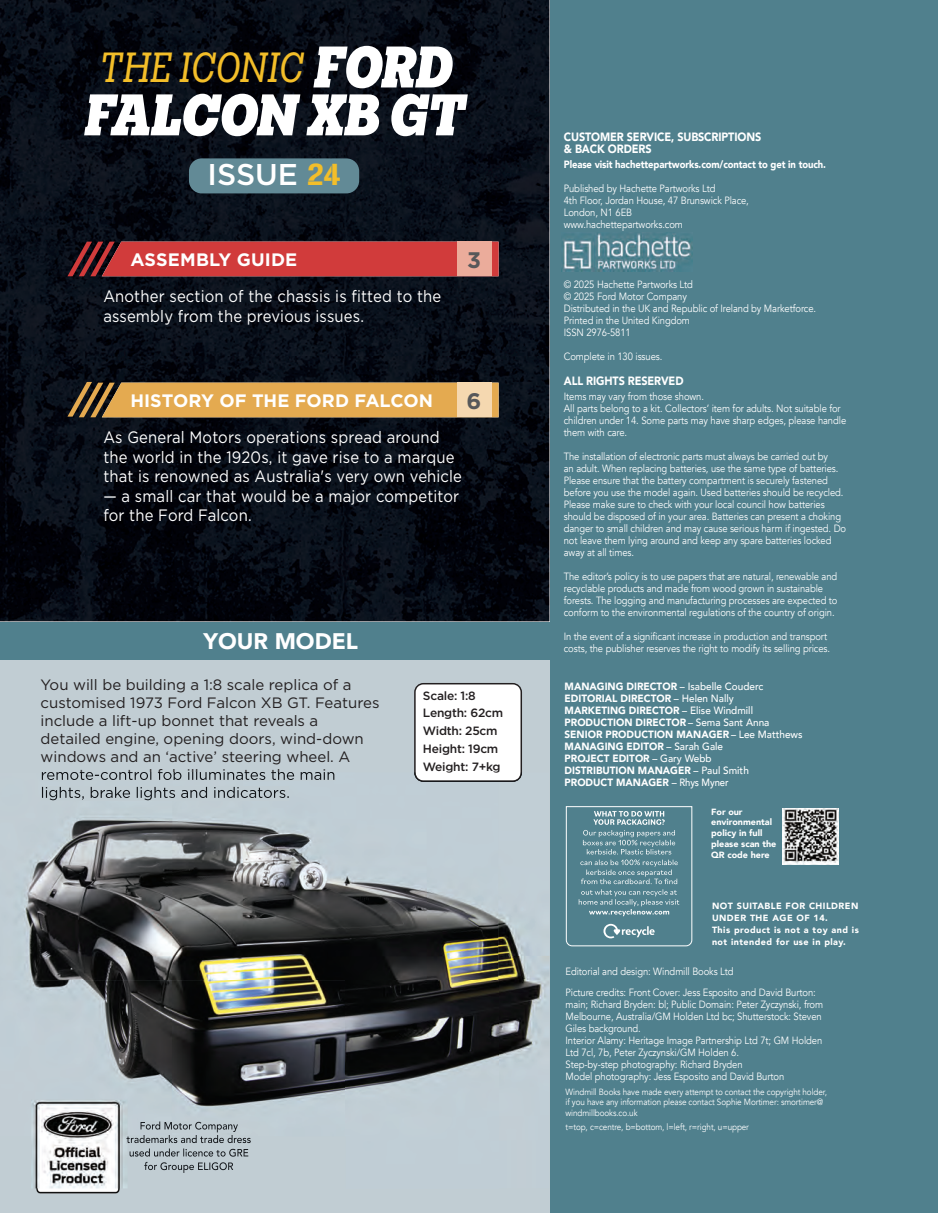
<style>
.page{position:relative;width:938px;height:1213px;background:#fff}
.page>*{position:absolute;margin:0;border:0;box-sizing:border-box;transform-origin:0 0}
.t1{font:italic 800 54.6px "Elizeth Condensed";color:#fff;scale:1.04 1}
.t2{font:italic 39.3px "Elizeth Condensed";letter-spacing:.02em;color:#f3be29;scale:1.04 1}
.t3{font:500 30px "Gotham";color:#fff}
.t4{font:900 22.5px "Avenir";color:#fff}
.t5{font:700 22.5px "Gotham";color:#57585a}
.t6{font:700 18px "Gotham";letter-spacing:.005em;color:#fff}
.t7{font:16.5px/19.5px "Gotham";letter-spacing:.01em;color:#fff;scale:.9 1}
.t8{font:15px/18px "Gotham";color:#231f20}
.t9{font:900 12px/12px "Avenir";letter-spacing:-.01em;color:#fff;scale:.9 1}
.t10{font:500 12px/17.7px "Gotham";letter-spacing:-.02em;color:#231f20}
.t11{font:10.5px/12px "Avenir";letter-spacing:-.01em;color:#fff;scale:.9 1}
.t12{font:900 10.5px/12.1px "Avenir";color:#fff;scale:.95 1}
.t13{font:900 10.5px "Avenir";color:#fff;scale:.9 1}
.t14{font:9px/10.5px "Avenir";letter-spacing:-.01em;color:#fff;scale:.9 1}
.t15{font:900 9px/12px "Avenir";letter-spacing:.05em;color:#fff}
.t16{font:900 9px/10.8px "Avenir";color:#fff}
.s1{font-weight:800;font-size:54.6px;color:#fff}
.s2{font-family:"Gunplay";font-weight:400;color:#f3be29}
.s3{font-weight:500}
</style>
<div class="page">
<div style="left:0;top:0;width:937px;height:1213px;background:#50808d"></div>
<img style="left:0;top:0;width:549px;height:621px">
<div style="left:0;top:660px;width:549px;height:553px;background:#c1cdd3"></div>
<svg style="left:67px;top:242px;width:431px;height:34px;background:#c13738"></svg>
<svg style="left:67px;top:382px;width:431px;height:35px;background:#d19d4c"></svg>
<img style="left:456px;top:276px;width:35px;height:1px">
<div style="left:456px;top:242px;width:35px;height:34px;background:#ebac9b"></div>
<div style="left:456px;top:383px;width:35px;height:34px;background:#f5d8b0"></div>
<div style="left:189px;top:158px;width:170px;height:35px;background:#628a96;border-radius:13px"></div>
<div style="left:414px;top:683px;width:108px;height:89px;background:#fff"></div>
<img style="left:24px;top:772px;width:474px;height:208px">
<img style="left:498px;top:915px;width:51px;height:145px">
<img style="left:32px;top:980px;width:313px;height:153px">
<img style="left:345px;top:980px;width:153px;height:111px">
<img style="left:42px;top:772px;width:293px;height:8px">
<img style="left:42px;top:787px;width:247px;height:13px">
<img style="left:140px;top:1121px;width:98px;height:11px">
<img style="left:127px;top:1135px;width:124px;height:8px">
<img style="left:130px;top:1148px;width:119px;height:9px">
<img style="left:144px;top:1162px;width:89px;height:11px">
<img style="left:414px;top:772px;width:108px;height:10px">
<img style="left:415px;top:772px;width:106px;height:9px">
<img style="left:423px;top:772px;width:76px;height:1px">
<img style="left:31px;top:1100px;width:96px;height:94px">
<img style="left:782px;top:808px;width:56px;height:56px">
<svg style="left:565px;top:806px;width:127px;height:140px"></svg>
<img style="left:561px;top:233px;width:131px;height:38px">
<h2 class="t2" style="left:100px;top:40px;width:340px">THE ICONIC <span class="s1">FORD</span></h2>
<h1 class="t1" style="left:85px;top:75px;width:366px">FALCON XB GT</h1>
<h3 class="t3" style="left:207px;top:155px;width:135px">ISSUE <span class="s2">24</span></h3>
<h3 class="t6" style="left:130px;top:248px;width:168px">ASSEMBLY GUIDE</h3>
<h3 class="t7" style="left:103px;top:286px;width:377px">Another section of the chassis is fitted to the assembly from the previous issues.</h3>
<h3 class="t5" style="left:467px;top:245px;width:15px">3</h3>
<h3 class="t6" style="left:130px;top:388px;width:304px">HISTORY OF THE FORD FALCON</h3>
<h3 class="t5" style="left:466px;top:386px;width:16px">6</h3>
<h3 class="t7" style="left:103px;top:427px;width:400px">As General Motors operations spread around the world in the 1920s, it gave rise to a marque that is renowned as Australia's very own vehicle</h3>
<h3 class="t7" style="left:103px;top:486px;width:397px">— a small car that would be a major competitor for the Ford Falcon.</h3>
<h3 class="t4" style="left:203px;top:622px;width:156px">YOUR MODEL</h3>
<h3 class="t8" style="left:41px;top:675px;width:340px">You will be building a 1:8 scale replica of a customised 1973 Ford Falcon XB GT. Features include a lift-up bonnet that reveals a detailed engine, opening doors, wind-down windows and an ‘active’ steering wheel. A</h3>
<p class="t10" style="left:423px;top:686px;width:82px">Scale: 1:8<br>Length: 62cm<br>Width: 25cm<br>Height: 19cm<br>Weight: 7+kg</p>
<p class="t9" style="left:563px;top:130px;width:221px">CUSTOMER SERVICE, SUBSCRIPTIONS &amp; BACK ORDERS</p>
<p class="t13" style="left:563px;top:155px;width:293px">Please visit hachettepartworks.com/contact to get in touch.</p>
<p class="t11" style="left:563px;top:183px;width:207px">Published by Hachette Partworks Ltd<br>4th Floor, Jordan House, 47 Brunswick Place,<br>London, N1 6EB www.hachettepartworks.com</p>
<p class="t11" style="left:563px;top:279px;width:282px">© 2025 Hachette Partworks Ltd<br>© 2025 Ford Motor Company<br>Distributed in the UK and Republic of Ireland by Marketforce.<br>Printed in the United Kingdom<br>ISSN 2976-5811</p>
<p class="t11" style="left:563px;top:351px;width:111px">Complete in 130 issues.</p>
<p class="t9" style="left:563px;top:375px;width:134px">ALL RIGHTS RESERVED</p>
<p class="t11" style="left:563px;top:391px;width:315px">Items may vary from those shown.<br>All parts belong to a kit. Collectors’ item for adults. Not suitable for children under 14. Some parts may have sharp edges, please handle them with care.</p>
<p class="t11" style="left:563px;top:451px;width:315px">The installation of electronic parts must always be carried out by<br>an adult. When replacing batteries, use the same type of batteries.<br>Please ensure that the battery compartment is securely fastened before you use the model again. Used batteries should be recycled.<br>Please make sure to check with your local council how batteries should be disposed of in your area. Batteries can present a choking danger to small children and may cause serious harm if ingested. Do not leave them lying around and keep any spare batteries locked away at all times.</p>
<p class="t11" style="left:563px;top:571px;width:305px">The editor’s policy is to use papers that are natural, renewable and recyclable products and made from wood grown in sustainable forests. The logging and manufacturing processes are expected to conform to the environmental regulations of the country of origin.</p>
<p class="t11" style="left:563px;top:631px;width:297px">In the event of a significant increase in production and transport costs, the publisher reserves the right to modify its selling prices.</p>
<p class="t12" style="left:564px;top:680px;width:252px">MANAGING DIRECTOR <span class="s3">– Isabelle Couderc </span>EDITORIAL DIRECTOR <span class="s3">– Helen Nally<br></span>MARKETING DIRECTOR <span class="s3">– Elise Windmill </span>PRODUCTION DIRECTOR <span class="s3">– Sema Sant Anna </span>SENIOR PRODUCTION MANAGER <span class="s3">– Lee Matthews </span>MANAGING EDITOR <span class="s3">– Sarah Gale<br></span>PROJECT EDITOR <span class="s3">– Gary Webb<br></span>DISTRIBUTION MANAGER <span class="s3">– Paul Smith<br></span>PRODUCT MANAGER <span class="s3">– Rhys Myner</span></p>
<p class="t16" style="left:711px;top:806px;width:67px">For our environmental policy in full please scan the<br>QR code here</p>
<p class="t15" style="left:711px;top:899px;width:148px">NOT SUITABLE FOR CHILDREN<br>UNDER THE AGE OF 14.<br>This product is not a toy and is not intended for use in play.</p>
<p class="t11" style="left:565px;top:961px;width:279px;line-height:20.5px">Editorial and design: Windmill Books Ltd<br>Picture credits: Front Cover: Jess Esposito and David Burton:</p>
<p class="t11" style="left:565px;top:998px;width:288px">main; Richard Bryden: bl; Public Domain: Peter Zyczynski, from Melbourne, Australia/GM Holden Ltd bc; Shutterstock: Steven Giles background.<br>Interior Alamy: Heritage Image Partnership Ltd 7t; GM Holden Ltd 7cl, 7b, Peter Zyczynski/GM Holden 6.<br>Step-by-step photography: Richard Bryden<br>Model photography: Jess Esposito and David Burton</p>
<p class="t14" style="left:565px;top:1086px;width:292px">Windmill Books have made every attempt to contact the copyright holder, if you have any information please contact Sophie Mortimer: smortimer@ windmillbooks.co.uk</p>
<p class="t14" style="left:565px;top:1122px;width:205px">t=top, c=centre, b=bottom, l=left, r=right, u=upper</p>
</div>
